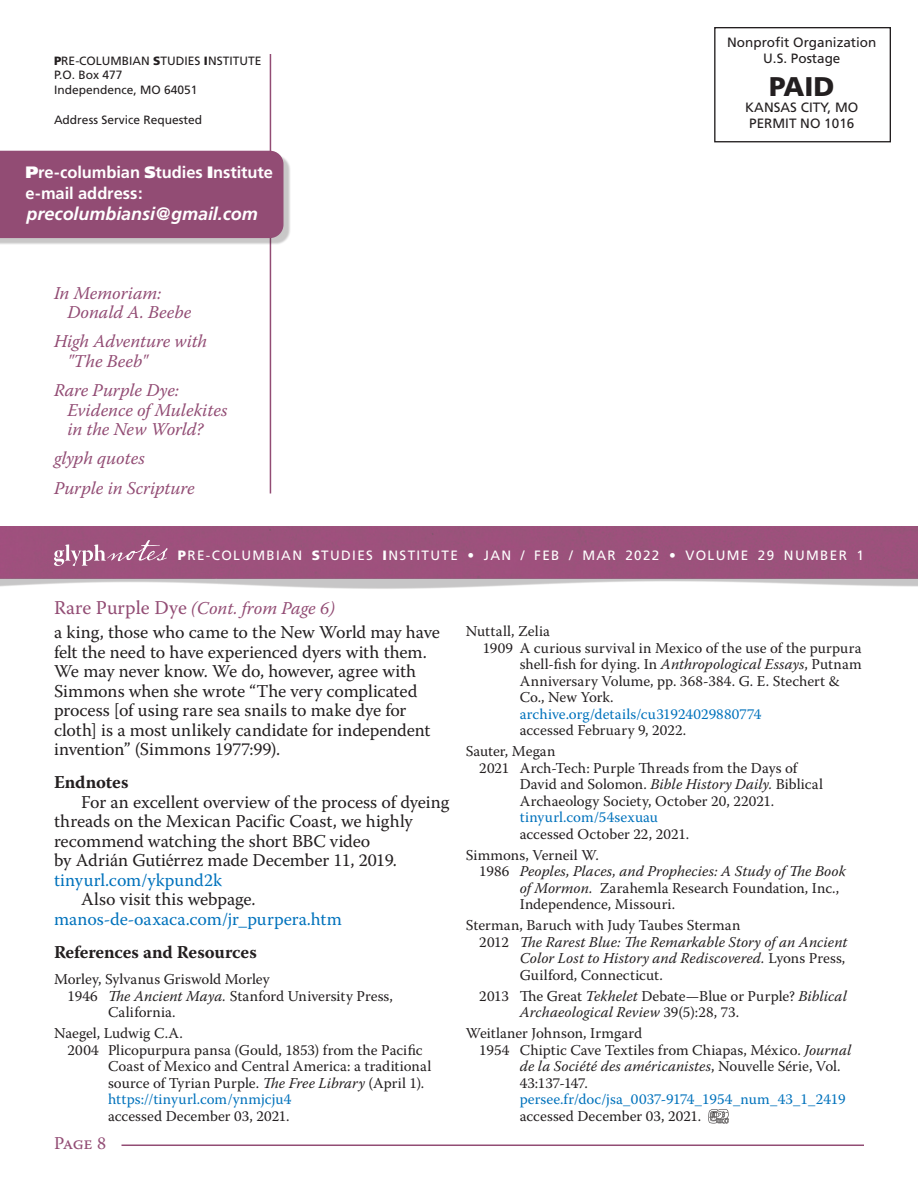
<style>
.page{position:relative;width:918px;height:1188px;background:#fff}
.page>*{position:absolute;margin:0;border:0;box-sizing:border-box;transform-origin:0 0}
.t1{font:900 27px "Frutiger";color:#231f20}
.No_Spacing{font:18px/19.5px "Warnock Pro";letter-spacing:-.005em;color:#231f20}
.t2{font:italic 18px/19.5px "Warnock Pro";letter-spacing:-.005em;color:#924c74}
.No_Spacing-2{font:18px/19.5px "Warnock Pro";color:#0072bc}
.No_Spacing-3{font:700 18px "Warnock Pro";letter-spacing:-.01em;color:#231f20}
.t3{font:italic 700 18px "Frutiger";color:#fff}
.t4{font:18px "Warnock Pro";color:#924c74}
.t5{font:700 16.5px/21px "Frutiger";letter-spacing:-.005em;color:#fff}
.No_Spacing-4{font:15px/16.5px "Warnock Pro";letter-spacing:.005em;color:#231f20}
.No_Spacing-5{font:italic 15px/16.5px "Warnock Pro";letter-spacing:.005em;color:#231f20}
.t6{font:13.5px "Frutiger";letter-spacing:.1em;color:#fff}
.t7{font:13.5px "Frutiger";color:#231f20}
.t8{font:12px "Frutiger";color:#231f20}
.s1{font-weight:900}
.s2{font-style:normal;font-size:19.5px}
.s3{font-family:"Times New Roman"}
.s4{color:#0072bc}
.s5{color:#231f20}
.s6{font-style:italic}
.s7{font-style:normal}
</style>
<div class="page">
<img style="left:0;top:526px;width:918px;height:63px">
<div style="left:714px;top:27px;width:177px;height:115px;border:1px solid #231f20"></div>
<hr style="left:270px;top:54px;width:1px;height:440px;background:#924c74">
<svg style="left:54px;top:540px;width:114px;height:26px;background:#ae7093"></svg>
<hr style="left:122px;top:1145px;width:742px;height:1px;background:#924c74">
<svg style="left:708px;top:1109px;width:21px;height:14px"></svg>
<div style="left:0;top:154px;width:291px;height:91px;background:#231f20;opacity:.25"></div>
<div style="left:0;top:151px;width:283px;height:87px;background:#924c74"></div>
<p class="t8" style="left:54px;top:54px;width:209px"><span class="s1">P</span>RE-COLUMBIAN <span class="s1">S</span>TUDIES <span class="s1">I</span>NSTITUTE</p>
<p class="t8" style="left:54px;top:68px;width:70px">P.O. Box 477</p>
<p class="t8" style="left:54px;top:83px;width:145px">Independence, MO 64051</p>
<p class="t8" style="left:54px;top:113px;width:150px">Address Service Requested</p>
<p class="t5" style="left:26px;top:162px;width:249px"><span class="s1">P</span>re-columbian <span class="s1">S</span>tudies <span class="s1">I</span>nstitute e-mail address:</p>
<p class="t3" style="left:26px;top:203px;width:233px">precolumbiansi@gmail.com</p>
<p class="t2" style="left:68px;top:283px;width:125px;text-indent:-14px">In Memoriam:<br>Donald A. Beebe</p>
<p class="t2" style="left:68px;top:331px;width:141px;text-indent:-14px">High Adventure with "The Beeb"</p>
<p class="t2" style="left:68px;top:380px;width:162px;text-indent:-14px">Rare Purple Dye:<br>Evidence of Mulekites in the New World?</p>
<p class="t2" style="left:54px;top:448px;width:92px">glyph quotes</p>
<p class="t2" style="left:54px;top:478px;width:142px">Purple in Scripture</p>
<p class="t7" style="left:727px;top:35px;width:151px">Nonprofit Organization</p>
<p class="t7" style="left:763px;top:51px;width:79px">U.S. Postage</p>
<p class="t1" style="left:769px;top:70px;width:67px">PAID</p>
<p class="t7" style="left:745px;top:99px;width:115px">KANSAS CITY, MO</p>
<p class="t7" style="left:749px;top:116px;width:107px">PERMIT NO 1016</p>
<p class="t6" style="left:178px;top:547px;width:688px"><span class="s1">P</span>RE-COLUMBIAN <span class="s1">S</span>TUDIES <span class="s1">I</span>NSTITUTE • JAN / FEB / MAR 2022 • VOLUME 29 NUMBER 1</p>
<p class="t2" style="left:54px;top:598px;width:282px"><span class="s2">Rare Purple Dye</span> (Cont. from Page 6)</p>
<p class="No_Spacing" style="left:54px;top:622px;width:387px">a king, those who came to the New World may have felt the need to have experienced dyers with them.<br>We may never know. We do, however, agree with Simmons when she wrote “The very complicated process [of using rare sea snails to make dye for cloth] is a most unlikely candidate for independent invention” (Simmons 1977:99).</p>
<p class="No_Spacing-3" style="left:54px;top:772px;width:76px">Endnotes</p>
<p class="No_Spacing" style="left:54px;top:792px;width:397px;text-indent:27px">For an excellent overview of the process of dyeing threads on the Mexican Pacific Coast, we highly recommend watching the short BBC video<br>by Adri<span class="s3">á</span>n Guti<span class="s3">é</span>rrez made December 11, 2019. <span class="s4">tinyurl.com/ykpund2k</span></p>
<p class="No_Spacing-2" style="left:54px;top:889px;width:289px;text-indent:27px"><span class="s5">Also visit this webpage. </span>manos-de-oaxaca.com/jr_purpera.htm</p>
<p class="No_Spacing-3" style="left:54px;top:941px;width:204px">References and Resources</p>
<p class="No_Spacing-4" style="left:54px;top:971px;width:217px">Morley, Sylvanus Griswold Morley</p>
<p class="No_Spacing-4" style="left:108px;top:987px;width:287px;text-indent:-40px">1946 <span class="s6">The Ancient Maya.</span> Stanford University Press,<br>California.</p>
<p class="No_Spacing-4" style="left:54px;top:1025px;width:130px">Naegel, Ludwig C.A.</p>
<p class="No_Spacing-4" style="left:108px;top:1041px;width:325px;text-indent:-40px">2004 Plicopurpura pansa (Gould, 1853) from the Pacific Coast of Mexico and Central America: a traditional source of Tyrian Purple. <span class="s6">The Free Library</span> (April 1). <span class="s4">https://tinyurl.com/ynmjcju4<br></span>accessed December 03, 2021.</p>
<p class="t4" style="left:54px;top:1132px;width:54px">Page 8</p>
<p class="No_Spacing-4" style="left:466px;top:623px;width:86px">Nuttall, Zelia</p>
<p class="No_Spacing-4" style="left:520px;top:639px;width:344px;text-indent:-37px">1909 A curious survival in Mexico of the use of the purpura shell-fish for dying. In <span class="s6">Anthropological Essays</span>, Putnam Anniversary Volume, pp. 368-384. G. E. Stechert &amp; Co., New York.<br><span class="s4">archive.org/details/cu31924029880774<br></span>accessed February 9, 2022.</p>
<p class="No_Spacing-4" style="left:466px;top:743px;width:91px">Sauter, Megan</p>
<p class="No_Spacing-4" style="left:520px;top:759px;width:305px;text-indent:-40px">2021 Arch-Tech: Purple Threads from the Days of David and Solomon. <span class="s6">Bible History Daily.</span> Biblical Archaeology Society, October 20, 22021. <span class="s4">tinyurl.com/54sexuau<br></span>accessed October 22, 2021.</p>
<p class="No_Spacing-4" style="left:466px;top:846px;width:135px">Simmons, Verneil W.</p>
<p class="No_Spacing-4" style="left:520px;top:863px;width:328px;text-indent:-40px">1986 <span class="s6">Peoples, Places, and Prophecies: A Study of The Book of Mormon.</span> Zarahemla Research Foundation, Inc.,<br>Independence, Missouri.</p>
<p class="No_Spacing-4" style="left:466px;top:917px;width:276px">Sterman, Baruch with Judy Taubes Sterman</p>
<p class="No_Spacing-5" style="left:520px;top:933px;width:329px;text-indent:-40px"><span class="s7">2012</span> The Rarest Blue: The Remarkable Story of an Ancient<br>Color Lost to History and Rediscovered. <span class="s7">Lyons Press,<br>Guilford, Connecticut.</span></p>
<p class="No_Spacing-4" style="left:520px;top:987px;width:329px;text-indent:-40px">2013 The Great <span class="s6">Tekhelet</span> Debate<span class="s6">—</span>Blue or Purple? <span class="s6">Biblical<br>Archaeological Review</span> 39(5):28, 73.</p>
<p class="No_Spacing-4" style="left:466px;top:1025px;width:178px">Weitlaner Johnson, Irmgard</p>
<p class="No_Spacing-4" style="left:520px;top:1041px;width:333px;text-indent:-40px">1954 Chiptic Cave Textiles from Chiapas, México. <span class="s6">Journal de la Société des américanistes</span>, Nouvelle Série, Vol.<br>43:137-147. <span class="s4">persee.fr/doc/jsa_0037-9174_1954_num_43_1_2419 </span>accessed December 03, 2021.</p>
</div>
